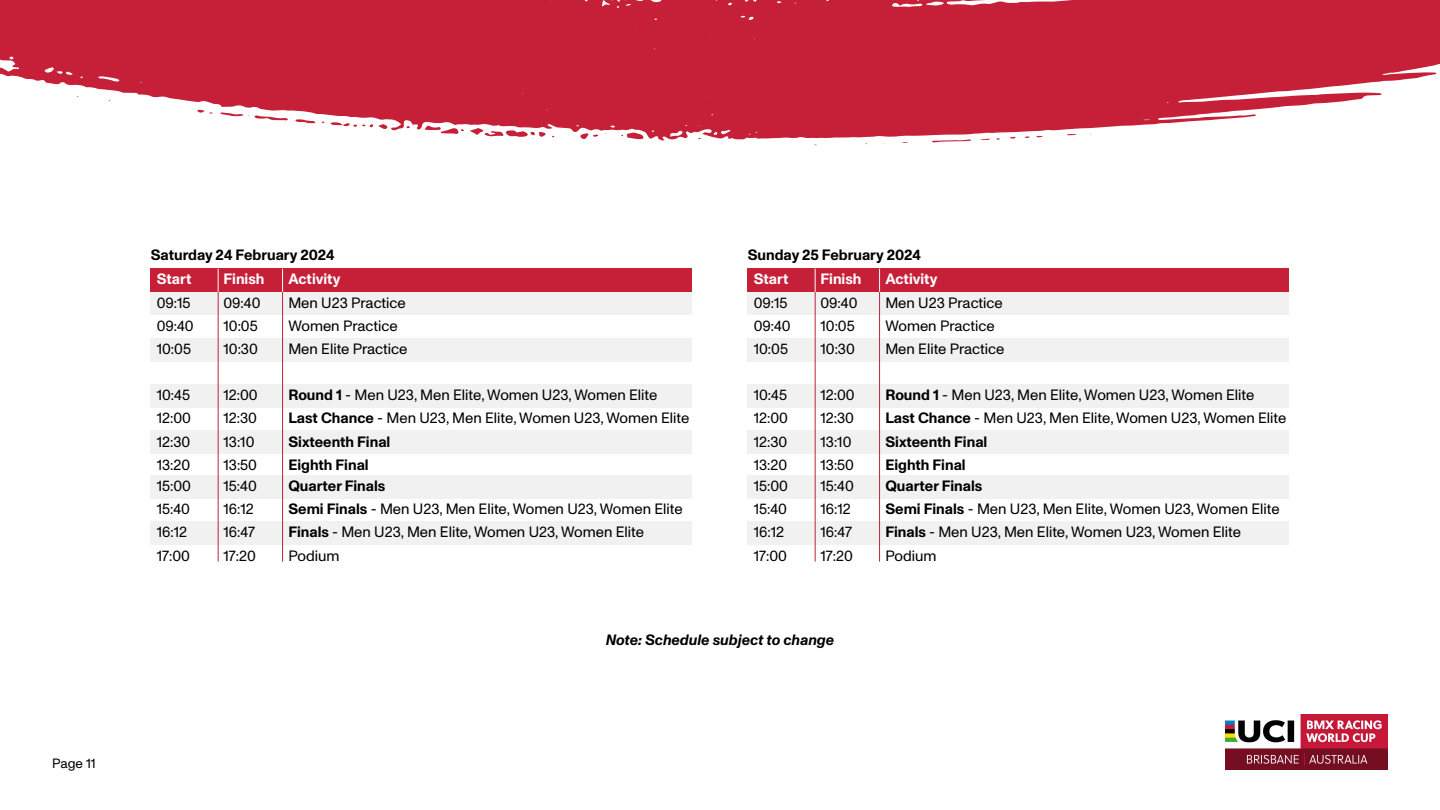
<style>
.page{position:relative;width:1440px;height:810px;background:#fff}
.page>*{position:absolute;margin:0;border:0;box-sizing:border-box;transform-origin:0 0}
.t1{font:15px "ABC Monument Grotesk Unlicensed Trial";color:#000}
.t2{font:700 15px "ABC Monument Grotesk Unlicensed Trial";color:#000}
.t3{font:700 15px "ABC Monument Grotesk Unlicensed Trial";color:#fff}
.t4{font:italic 700 15px "ABC Monument Grotesk Unlicensed Trial";color:#000}
.t5{font:13.5px "ABC Monument Grotesk Unlicensed Trial";color:#000}
.s1{font-weight:700}
</style>
<div class="page">
<img style="left:1225px;top:714px;width:163px;height:55px">
<svg style="left:0;top:0;width:1440px;height:141px;fill:#c62039"></svg>
<svg style="left:932px;top:139px;width:39px;height:3px"></svg>
<svg style="left:295px;top:119px;width:20px;height:4px"></svg>
<svg style="left:470px;top:128px;width:76px;height:9px"></svg>
<svg style="left:580px;top:133px;width:18px;height:6px"></svg>
<svg style="left:1010px;top:137px;width:6px;height:2px"></svg>
<svg style="left:197px;top:110px;width:16px;height:4px"></svg>
<svg style="left:621px;top:132px;width:23px;height:7px"></svg>
<svg style="left:220px;top:112px;width:68px;height:8px"></svg>
<svg style="left:331px;top:122px;width:63px;height:7px"></svg>
<svg style="left:425px;top:126px;width:39px;height:8px"></svg>
<div style="left:151px;top:292px;width:541px;height:23px;background:#f1f1f1"></div>
<div style="left:748px;top:292px;width:541px;height:23px;background:#f1f1f1"></div>
<div style="left:151px;top:384px;width:541px;height:23px;background:#f1f1f1"></div>
<div style="left:748px;top:384px;width:541px;height:23px;background:#f1f1f1"></div>
<div style="left:151px;top:475px;width:541px;height:23px;background:#f1f1f1"></div>
<div style="left:748px;top:475px;width:541px;height:23px;background:#f1f1f1"></div>
<div style="left:151px;top:338px;width:541px;height:23px;background:#f1f1f1"></div>
<div style="left:748px;top:338px;width:541px;height:23px;background:#f1f1f1"></div>
<div style="left:151px;top:430px;width:541px;height:23px;background:#f1f1f1"></div>
<div style="left:748px;top:430px;width:541px;height:23px;background:#f1f1f1"></div>
<div style="left:151px;top:521px;width:541px;height:23px;background:#f1f1f1"></div>
<div style="left:748px;top:521px;width:541px;height:23px;background:#f1f1f1"></div>
<div style="left:151px;top:269px;width:541px;height:23px;background:#c62039"></div>
<div style="left:748px;top:269px;width:541px;height:23px;background:#c62039"></div>
<hr style="left:282px;top:269px;width:1px;height:293px;background:#c62039">
<hr style="left:879px;top:269px;width:1px;height:293px;background:#c62039">
<svg style="left:282px;top:269px;width:1px;height:23px"></svg>
<svg style="left:879px;top:269px;width:1px;height:23px"></svg>
<hr style="left:218px;top:269px;width:1px;height:293px;background:#c62039">
<hr style="left:815px;top:269px;width:1px;height:293px;background:#c62039">
<svg style="left:218px;top:269px;width:1px;height:23px"></svg>
<svg style="left:815px;top:269px;width:1px;height:23px"></svg>
<p class="t5" style="left:52px;top:756px;width:45px">Page 11</p>
<p class="t2" style="left:151px;top:246px;width:186px">Saturday 24 February 2024</p>
<p class="t2" style="left:748px;top:246px;width:175px">Sunday 25 February 2024</p>
<p class="t3" style="left:157px;top:270px;width:36px">Start</p>
<p class="t3" style="left:754px;top:270px;width:36px">Start</p>
<p class="t1" style="left:157px;top:294px;width:35px">09:15</p>
<p class="t1" style="left:754px;top:294px;width:35px">09:15</p>
<p class="t3" style="left:224px;top:270px;width:43px">Finish</p>
<p class="t3" style="left:820px;top:270px;width:43px">Finish</p>
<p class="t1" style="left:224px;top:294px;width:39px">09:40</p>
<p class="t1" style="left:820px;top:294px;width:39px">09:40</p>
<p class="t3" style="left:288px;top:270px;width:54px">Activity</p>
<p class="t3" style="left:885px;top:270px;width:54px">Activity</p>
<p class="t1" style="left:288px;top:294px;width:119px">Men U23 Practice</p>
<p class="t1" style="left:885px;top:294px;width:119px">Men U23 Practice</p>
<p class="t1" style="left:288px;top:317px;width:111px">Women Practice</p>
<p class="t1" style="left:885px;top:317px;width:111px">Women Practice</p>
<p class="t1" style="left:157px;top:317px;width:39px">09:40</p>
<p class="t1" style="left:754px;top:317px;width:39px">09:40</p>
<p class="t1" style="left:224px;top:317px;width:36px">10:05</p>
<p class="t1" style="left:820px;top:317px;width:36px">10:05</p>
<p class="t1" style="left:288px;top:340px;width:121px">Men Elite Practice</p>
<p class="t1" style="left:885px;top:340px;width:121px">Men Elite Practice</p>
<p class="t1" style="left:157px;top:340px;width:36px">10:05</p>
<p class="t1" style="left:754px;top:340px;width:36px">10:05</p>
<p class="t1" style="left:224px;top:340px;width:36px">10:30</p>
<p class="t1" style="left:820px;top:340px;width:36px">10:30</p>
<p class="t1" style="left:288px;top:387px;width:370px"><span class="s1">Round 1</span> - Men U23, Men Elite, Women U23, Women Elite</p>
<p class="t1" style="left:885px;top:387px;width:370px"><span class="s1">Round 1</span> - Men U23, Men Elite, Women U23, Women Elite</p>
<p class="t1" style="left:157px;top:387px;width:35px">10:45</p>
<p class="t1" style="left:754px;top:387px;width:35px">10:45</p>
<p class="t1" style="left:224px;top:387px;width:36px">12:00</p>
<p class="t1" style="left:820px;top:387px;width:36px">12:00</p>
<p class="t1" style="left:288px;top:410px;width:402px"><span class="s1">Last Chance</span> - Men U23, Men Elite, Women U23, Women Elite</p>
<p class="t1" style="left:885px;top:410px;width:402px"><span class="s1">Last Chance</span> - Men U23, Men Elite, Women U23, Women Elite</p>
<p class="t1" style="left:157px;top:410px;width:36px">12:00</p>
<p class="t1" style="left:754px;top:410px;width:36px">12:00</p>
<p class="t1" style="left:224px;top:410px;width:35px">12:30</p>
<p class="t1" style="left:820px;top:410px;width:35px">12:30</p>
<p class="t2" style="left:288px;top:433px;width:103px">Sixteenth Final</p>
<p class="t2" style="left:885px;top:433px;width:103px">Sixteenth Final</p>
<p class="t1" style="left:157px;top:433px;width:35px">12:30</p>
<p class="t1" style="left:754px;top:433px;width:35px">12:30</p>
<p class="t1" style="left:224px;top:433px;width:33px">13:10</p>
<p class="t1" style="left:820px;top:433px;width:33px">13:10</p>
<p class="t2" style="left:288px;top:456px;width:82px">Eighth Final</p>
<p class="t2" style="left:885px;top:456px;width:82px">Eighth Final</p>
<p class="t1" style="left:157px;top:456px;width:35px">13:20</p>
<p class="t1" style="left:754px;top:456px;width:35px">13:20</p>
<p class="t1" style="left:224px;top:456px;width:35px">13:50</p>
<p class="t1" style="left:820px;top:456px;width:35px">13:50</p>
<p class="t2" style="left:288px;top:477px;width:99px">Quarter Finals</p>
<p class="t2" style="left:885px;top:477px;width:99px">Quarter Finals</p>
<p class="t1" style="left:157px;top:477px;width:36px">15:00</p>
<p class="t1" style="left:754px;top:477px;width:36px">15:00</p>
<p class="t1" style="left:224px;top:477px;width:35px">15:40</p>
<p class="t1" style="left:820px;top:477px;width:35px">15:40</p>
<p class="t1" style="left:288px;top:501px;width:396px"><span class="s1">Semi Finals</span> - Men U23, Men Elite, Women U23, Women Elite</p>
<p class="t1" style="left:885px;top:501px;width:396px"><span class="s1">Semi Finals</span> - Men U23, Men Elite, Women U23, Women Elite</p>
<p class="t1" style="left:157px;top:501px;width:35px">15:40</p>
<p class="t1" style="left:754px;top:501px;width:35px">15:40</p>
<p class="t1" style="left:224px;top:501px;width:32px">16:12</p>
<p class="t1" style="left:820px;top:501px;width:32px">16:12</p>
<p class="t1" style="left:288px;top:524px;width:357px"><span class="s1">Finals</span> - Men U23, Men Elite, Women U23, Women Elite</p>
<p class="t1" style="left:885px;top:524px;width:357px"><span class="s1">Finals</span> - Men U23, Men Elite, Women U23, Women Elite</p>
<p class="t1" style="left:157px;top:524px;width:32px">16:12</p>
<p class="t1" style="left:754px;top:524px;width:32px">16:12</p>
<p class="t1" style="left:224px;top:524px;width:33px">16:47</p>
<p class="t1" style="left:820px;top:524px;width:33px">16:47</p>
<p class="t1" style="left:288px;top:547px;width:53px">Podium</p>
<p class="t1" style="left:885px;top:547px;width:53px">Podium</p>
<p class="t1" style="left:157px;top:547px;width:35px">17:00</p>
<p class="t1" style="left:754px;top:547px;width:35px">17:00</p>
<p class="t1" style="left:224px;top:547px;width:34px">17:20</p>
<p class="t1" style="left:820px;top:547px;width:34px">17:20</p>
<p class="t4" style="left:606px;top:631px;width:230px">Note: Schedule subject to change</p>
</div>
